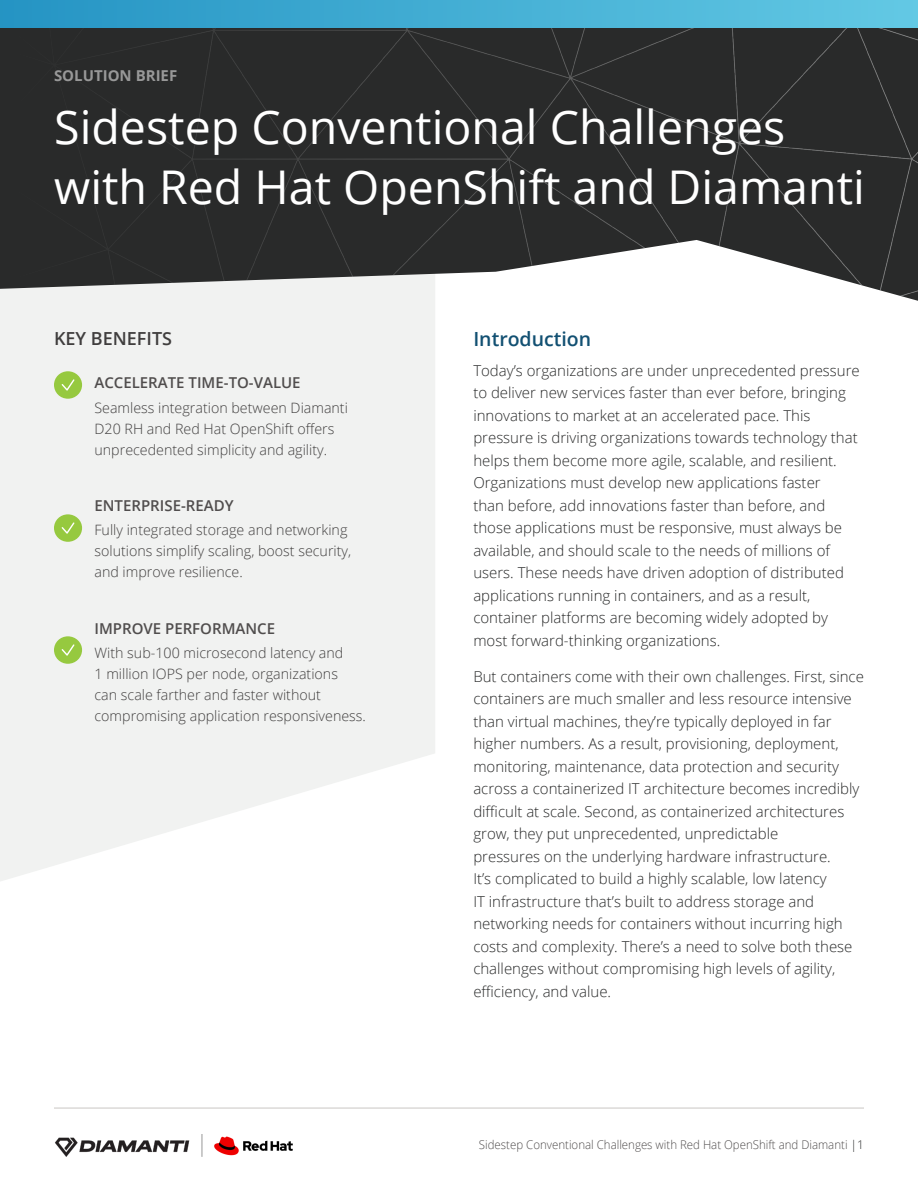
<style>
.page{position:relative;width:918px;height:1188px;background:#fff}
.page>*{position:absolute;margin:0;border:0;box-sizing:border-box;transform-origin:0 0}
.DS_CS_-_Title{font:46.5px/60px "Open Sans";color:#fff}
.Body_Copy_-_Header{font:600 19.5px "Open Sans";color:#125072}
.Sidebar_H1{font:600 18px "Open Sans";color:#403e3e}
.Body_Copy{font:300 15px/22.5px "Open Sans";color:#292a2a}
.Sidebar_H1-2{font:600 15px "Open Sans";color:#504d4d}
.t1{font:700 15px "Open Sans";color:#989898}
.Sidebar_Body{font:300 14.25px/21px "Open Sans";color:#403e3e}
.t2{font:300 12px "Open Sans";color:#504d4d;scale:.96 1}
.s1{color:#292a2a}
</style>
<div class="page">
<svg style="left:0;top:304px;width:435px;height:577px;fill:#f1f2f1"></svg>
<img style="left:0;top:27px;width:918px;height:277px">
<div style="left:0;top:0;width:918px;height:27px;background:linear-gradient(to right,#2594c3,#63c9e4)"></div>
<img style="left:55px;top:1137px;width:134px;height:20px">
<hr style="left:54px;top:1107px;width:810px;height:2px;background:#dbd9d7">
<svg style="left:202px;top:1134px;width:1px;height:23px"></svg>
<img style="left:214px;top:1136px;width:79px;height:20px">
<div style="left:54px;top:371px;width:28px;height:28px;background:#96c93f;border-radius:50%"></div>
<svg style="left:61px;top:379px;width:14px;height:12px"></svg>
<div style="left:54px;top:514px;width:28px;height:28px;background:#96c93f;border-radius:50%"></div>
<svg style="left:61px;top:522px;width:14px;height:12px"></svg>
<div style="left:54px;top:636px;width:28px;height:28px;background:#96c93f;border-radius:50%"></div>
<svg style="left:61px;top:644px;width:14px;height:12px"></svg>
<p class="t1" style="left:54px;top:65px;width:125px">SOLUTION BRIEF</p>
<p class="DS_CS_-_Title" style="left:54px;top:96px;width:812px">Sidestep Conventional Challenges with Red Hat OpenShift and Diamanti</p>
<p class="Sidebar_H1" style="left:54px;top:326px;width:120px">KEY BENEFITS</p>
<p class="Sidebar_H1-2" style="left:94px;top:372px;width:208px">ACCELERATE TIME-TO-VALUE</p>
<p class="Sidebar_Body" style="left:94px;top:396px;width:255px">Seamless integration between Diamanti<br>D20 RH and Red Hat OpenShift offers unprecedented simplicity and agility.</p>
<p class="Sidebar_H1-2" style="left:94px;top:495px;width:141px">ENTERPRISE-READY</p>
<p class="Sidebar_Body" style="left:94px;top:519px;width:258px">Fully integrated storage and networking solutions simplify scaling, boost security, and improve resilience.</p>
<p class="Sidebar_H1-2" style="left:94px;top:618px;width:182px">IMPROVE PERFORMANCE</p>
<p class="Sidebar_Body" style="left:94px;top:642px;width:273px">With sub-100 microsecond latency and<br>1 million IOPS per node, organizations<br>can scale farther and faster without compromising application responsiveness.</p>
<p class="Body_Copy_-_Header" style="left:473px;top:326px;width:119px">Introduction</p>
<p class="Body_Copy" style="left:473px;top:359px;width:388px">Today’s organizations are under unprecedented pressure to deliver new services faster than ever before, bringing innovations to market at an accelerated pace. This pressure is driving organizations towards technology that helps them become more agile, scalable, and resilient.<br>Organizations must develop new applications faster<br>than before, add innovations faster than before, and those applications must be responsive, must always be available, and should scale to the needs of millions of users. These needs have driven adoption of distributed applications running in containers, and as a result, container platforms are becoming widely adopted by most forward-thinking organizations.</p>
<p class="Body_Copy" style="left:473px;top:665px;width:392px">But containers come with their own challenges. First, since containers are much smaller and less resource intensive than virtual machines, they’re typically deployed in far higher numbers. As a result, provisioning, deployment, monitoring, maintenance, data protection and security across a containerized IT architecture becomes incredibly difficult at scale. Second, as containerized architectures grow, they put unprecedented, unpredictable<br>pressures on the underlying hardware infrastructure.<br>It’s complicated to build a highly scalable, low latency<br>IT infrastructure that’s built to address storage and networking needs for containers without incurring high costs and complexity. There’s a need to solve both these challenges without compromising high levels of agility, efficiency, and value.</p>
<p class="t2" style="left:479px;top:1136px;width:403px">Sidestep Conventional Challenges with Red Hat OpenShift and Diamanti <span class="s1">|1</span></p>
</div>
